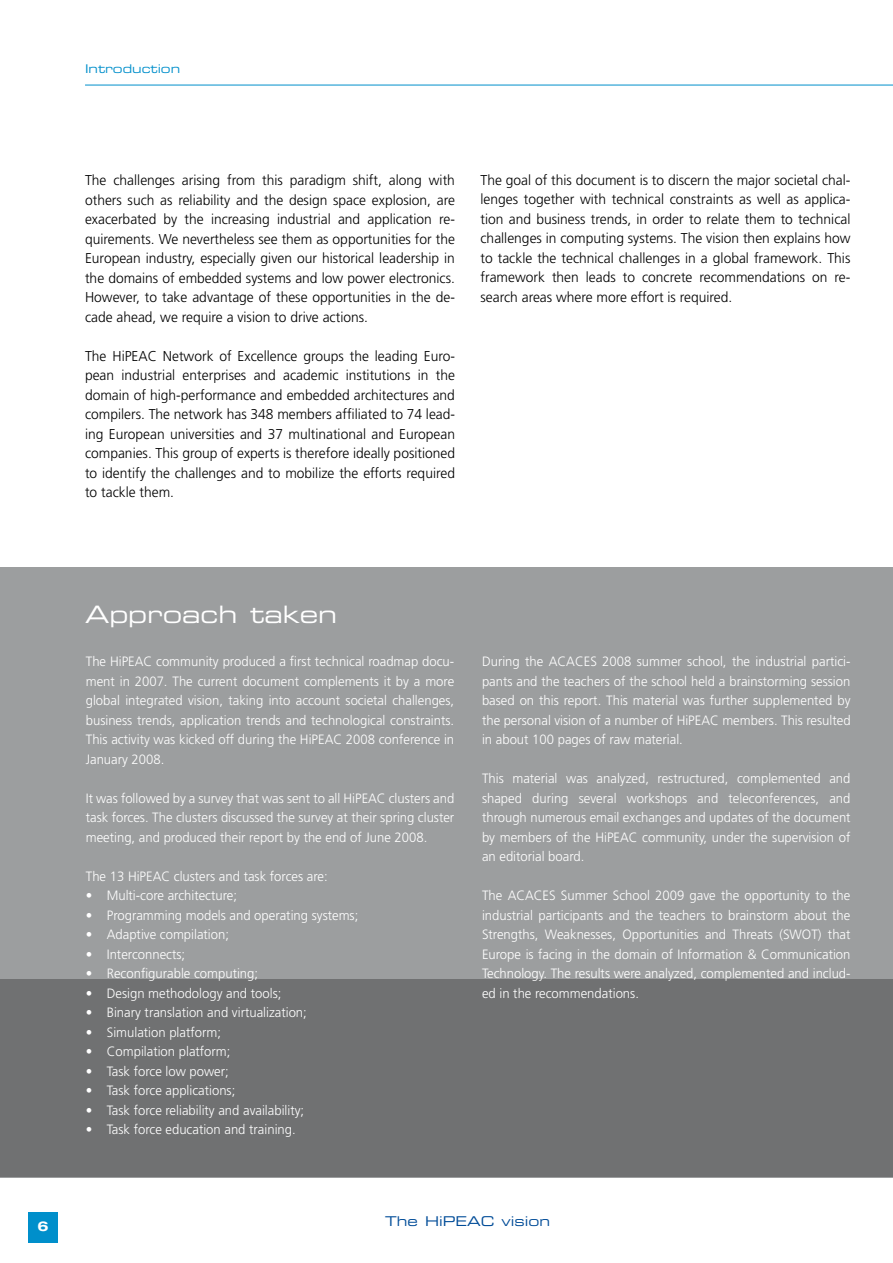
<style>
.page{position:relative;width:893px;height:1263px;background:#fff}
.page>*{position:absolute;margin:0;border:0;box-sizing:border-box;transform-origin:0 0}
.t1{font:24px "Eurostile Extended Two";color:#fff}
.t2{font:300 14.25px/19.5px "Frutiger";color:#000;text-align:justify}
.t3{font:300 13.5px/19.5px "Frutiger";color:#fff;text-align:justify}
.t4{font:13.5px "Eurostile Extended Two";color:#004c98}
.t5{font:700 expanded 13.5px "Helvetica Neue";color:#fff}
.t6{font:12px "Eurostile Extended Two";color:#008fcb}
</style>
<div class="page">
<div style="left:28px;top:1212px;width:29px;height:30px;background:#008fcb"></div>
<div style="left:0;top:567px;width:892px;height:610px;background:#9c9e9f"></div>
<div style="left:0;top:979px;width:892px;height:198px;background:#707172"></div>
<hr style="left:85px;top:85px;width:807px;height:1px;background:#008fcb">
<p class="t6" style="left:85px;top:60px;width:97px">Introduction</p>
<p class="t2" style="left:85px;top:171px;width:372px">The challenges arising from this paradigm shift, along with others such as reliability and the design space explosion, are exacerbated by the increasing industrial and application re&shy;quirements. We nevertheless see them as opportunities for the European industry, especially given our historical leadership in the domains of embedded systems and low power electronics.<br>However, to take advantage of these opportunities in the de&shy;cade ahead, we require a vision to drive actions.</p>
<p class="t2" style="left:85px;top:346px;width:372px">The HiPEAC Network of Excellence groups the leading Euro&shy;pean industrial enterprises and academic institutions in the domain of high-performance and embedded architectures and compilers. The network has 348 members affiliated to 74 lead&shy;ing European universities and 37 multinational and European companies. This group of experts is therefore ideally positioned to identify the challenges and to mobilize the efforts required to tackle them.</p>
<p class="t2" style="left:480px;top:170px;width:371px">The goal of this document is to discern the major societal chal&shy;lenges together with technical constraints as well as applica&shy;tion and business trends, in order to relate them to technical challenges in computing systems. The vision then explains how to tackle the technical challenges in a global framework. This framework then leads to concrete recommendations on re&shy;search areas where more effort is required.</p>
<p class="t5" style="left:38px;top:1218px;width:13px">6</p>
<h1 class="t1" style="left:85px;top:598px;width:254px">Approach taken</h1>
<p class="t3" style="left:86px;top:652px;width:370px">The HiPEAC community produced a first technical roadmap docu&shy;ment in 2007. The current document complements it by a more global integrated vision, taking into account societal challenges, business trends, application trends and technological constraints.<br>This activity was kicked off during the HiPEAC 2008 conference in January 2008.</p>
<p class="t3" style="left:86px;top:788px;width:370px">It was followed by a survey that was sent to all HiPEAC clusters and task forces. The clusters discussed the survey at their spring cluster meeting, and produced their report by the end of June 2008.</p>
<p class="t3" style="left:86px;top:866px;width:243px">The 13 HiPEAC clusters and task forces are:</p>
<p class="t3" style="left:86px;top:886px;width:153px">• Multi-core architecture;</p>
<p class="t3" style="left:86px;top:905px;width:274px">• Programming models and operating systems;</p>
<p class="t3" style="left:86px;top:925px;width:145px">• Adaptive compilation;</p>
<p class="t3" style="left:86px;top:944px;width:101px">• Interconnects;</p>
<p class="t3" style="left:86px;top:964px;width:174px">• Reconfigurable computing;</p>
<p class="t3" style="left:86px;top:983px;width:197px">• Design methodology and tools;</p>
<p class="t3" style="left:86px;top:1003px;width:223px">• Binary translation and virtualization;</p>
<p class="t3" style="left:86px;top:1022px;width:137px">• Simulation platform;</p>
<p class="t3" style="left:86px;top:1042px;width:146px">• Compilation platform;</p>
<p class="t3" style="left:86px;top:1061px;width:145px">• Task force low power;</p>
<p class="t3" style="left:86px;top:1081px;width:151px">• Task force applications;</p>
<p class="t3" style="left:86px;top:1100px;width:220px">• Task force reliability and availability;</p>
<p class="t3" style="left:86px;top:1120px;width:211px">• Task force education and training.</p>
<p class="t3" style="left:482px;top:652px;width:370px">During the ACACES 2008 summer school, the industrial partici&shy;pants and the teachers of the school held a brainstorming session based on this report. This material was further supplemented by the personal vision of a number of HiPEAC members. This resulted in about 100 pages of raw material.</p>
<p class="t3" style="left:482px;top:769px;width:370px">This material was analyzed, restructured, complemented and shaped during several workshops and teleconferences, and through numerous email exchanges and updates of the document by members of the HiPEAC community, under the supervision of an editorial board.</p>
<p class="t3" style="left:482px;top:886px;width:370px">The ACACES Summer School 2009 gave the opportunity to the industrial participants and the teachers to brainstorm about the Strengths, Weaknesses, Opportunities and Threats (SWOT) that Europe is facing in the domain of Information &amp; Communication Technology. The results were analyzed, complemented and includ&shy;ed in the recommendations.</p>
<p class="t4" style="left:385px;top:1212px;width:167px">The HiPEAC vision</p>
</div>
